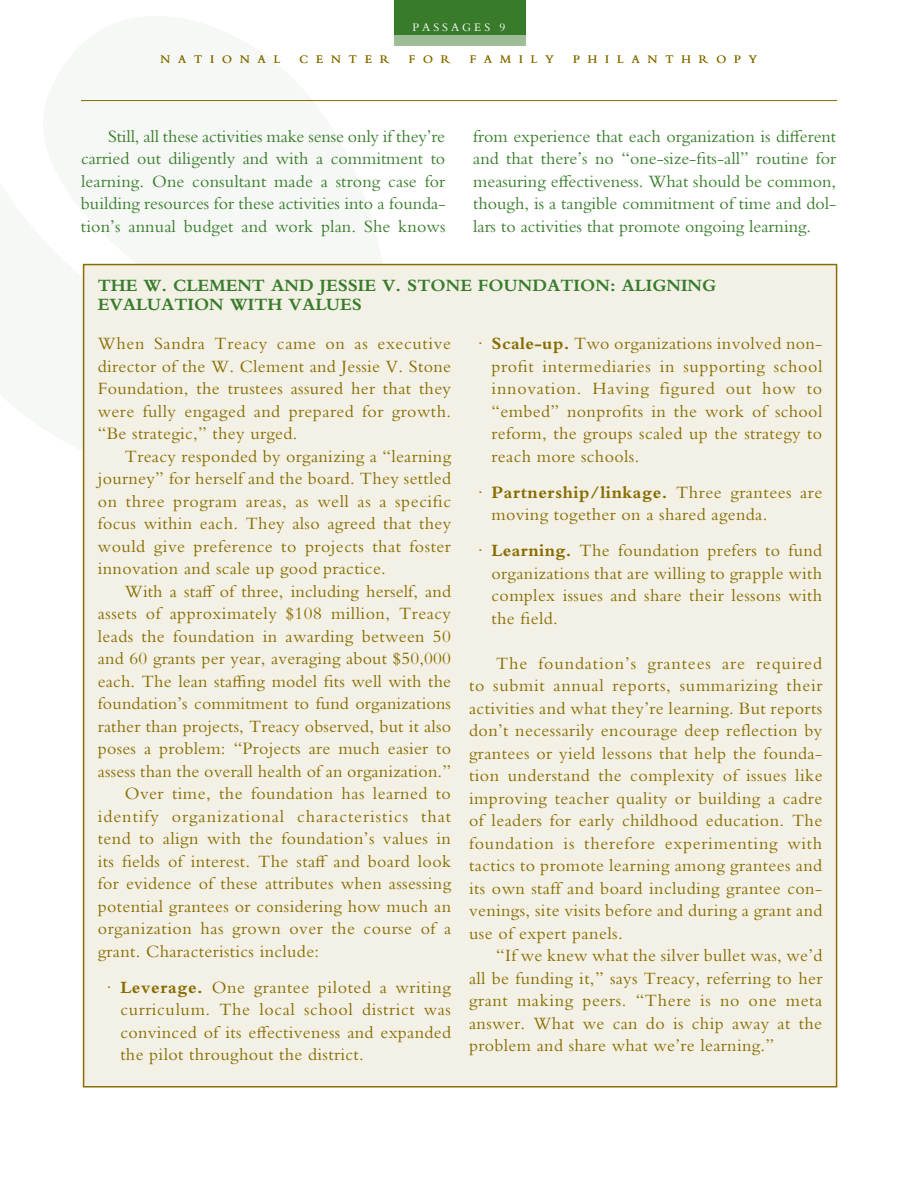
<style>
.page{position:relative;width:918px;height:1188px;background:#fff}
.page>*{position:absolute;margin:0;border:0;box-sizing:border-box;transform-origin:0 0}
.t1{font:18px/22.5px "Bembo Std";letter-spacing:.02em;color:#886d00;text-align:justify}
.t2{font:18px/22.5px "Bembo Std";color:#387c2b;text-align:justify}
.t3{font:700 18px/19.5px "Bembo Std";color:#387c2b}
.t4{font:18px "Bembo Std";letter-spacing:.055em;color:#886d00}
.t5{font:12px "Bembo Std";letter-spacing:.66em;color:#886d00}
.t6{font:12px "Bembo Std";letter-spacing:.25em;color:#fff}
.s1{font-weight:700}
</style>
<div class="page">
<svg style="left:0;top:16px;width:427px;height:539px;fill:#f5f8f4"></svg>
<hr style="left:81px;top:100px;width:756px;height:1px;background:#886d00">
<div style="left:394px;top:0;width:132px;height:45px;background:#9cbd95"></div>
<div style="left:394px;top:0;width:132px;height:35px;background:#387c2b"></div>
<div style="left:84px;top:265px;width:753px;height:822px;background:#f3f0e6"></div>
<p class="t6" style="left:413px;top:20px;width:94px">PASSAGES 9</p>
<p class="t5" style="left:161px;top:52px;width:121px">NATIONAL</p>
<p class="t5" style="left:300px;top:52px;width:92px">CENTER</p>
<p class="t5" style="left:409px;top:52px;width:43px">FOR</p>
<p class="t5" style="left:470px;top:52px;width:86px">FAMILY</p>
<p class="t5" style="left:573px;top:52px;width:186px">PHILANTHROPY</p>
<p class="t2" style="left:81px;top:124px;width:366px;text-indent:27px">Still, all these activities make sense only if they’re carried out diligently and with a commitment to learning. One consultant made a strong case for building resources for these activities into a founda&shy;tion’s annual budget and work plan. She knows</p>
<p class="t2" style="left:473px;top:124px;width:365px">from experience that each organization is different and that there’s no “one-size-fits-all” routine for measuring effectiveness. What should be common, though, is a tangible commitment of time and dol&shy;lars to activities that promote ongoing learning.</p>
<p class="t3" style="left:98px;top:275px;width:620px">THE W. CLEMENT AND JESSIE V. STONE FOUNDATION: ALIGNING<br>EVALUATION WITH VALUES</p>
<p class="t1" style="left:98px;top:332px;width:355px">When Sandra Treacy came on as executive director of the W. Clement and Jessie V. Stone Foundation, the trustees assured her that they were fully engaged and prepared for growth. “Be strategic,” they urged.</p>
<p class="t1" style="left:98px;top:445px;width:355px;text-indent:27px">Treacy responded by organizing a “learning journey” for herself and the board. They settled on three program areas, as well as a specific focus within each. They also agreed that they would give preference to projects that foster innovation and scale up good practice.</p>
<p class="t1" style="left:125px;top:580px;width:328px">With a staff of three, including herself, and</p>
<p class="t1" style="left:98px;top:602px;width:355px">assets of approximately $108 million, Treacy</p>
<p class="t1" style="left:98px;top:625px;width:355px">leads the foundation in awarding between 50</p>
<p class="t1" style="left:98px;top:647px;width:355px">and 60 grants per year, averaging about $50,000</p>
<p class="t1" style="left:98px;top:670px;width:355px">each. The lean staffing model fits well with the</p>
<p class="t1" style="left:98px;top:692px;width:355px">foundation’s commitment to fund organizations</p>
<p class="t1" style="left:98px;top:715px;width:355px">rather than projects, Treacy observed, but it also</p>
<p class="t1" style="left:98px;top:737px;width:355px">poses a problem: “Projects are much easier to</p>
<p class="t1" style="left:98px;top:760px;width:355px">assess than the overall health of an organization.”</p>
<p class="t1" style="left:125px;top:782px;width:328px">Over time, the foundation has learned to</p>
<p class="t4" style="left:98px;top:806px;width:355px">identify organizational characteristics that</p>
<p class="t1" style="left:98px;top:827px;width:355px">tend to align with the foundation’s values in</p>
<p class="t1" style="left:98px;top:850px;width:355px">its fields of interest. The staff and board look</p>
<p class="t1" style="left:98px;top:872px;width:355px">for evidence of these attributes when assessing</p>
<p class="t1" style="left:98px;top:895px;width:355px">potential grantees or considering how much an</p>
<p class="t1" style="left:98px;top:917px;width:355px">organization has grown over the course of a</p>
<p class="t1" style="left:98px;top:940px;width:223px">grant. Characteristics include:</p>
<p class="t1" style="left:120px;top:976px;width:332px;text-indent:-14px">· <span class="s1">Leverage.</span> One grantee piloted a writing curriculum. The local school district was convinced of its effectiveness and expanded the pilot throughout the district.</p>
<p class="t1" style="left:492px;top:332px;width:333px;text-indent:-14px">· <span class="s1">Scale-up.</span> Two organizations involved non&shy;profit intermediaries in supporting school innovation. Having figured out how to “embed” nonprofits in the work of school reform, the groups scaled up the strategy to reach more schools.</p>
<p class="t1" style="left:492px;top:481px;width:332px;text-indent:-14px">· <span class="s1">Partnership/linkage.</span> Three grantees are moving together on a shared agenda.</p>
<p class="t1" style="left:492px;top:539px;width:332px;text-indent:-13px">· <span class="s1">Learning.</span> The foundation prefers to fund organizations that are willing to grapple with complex issues and share their lessons with the field.</p>
<p class="t1" style="left:469px;top:652px;width:355px;text-indent:27px">The foundation’s grantees are required to submit annual reports, summarizing their activities and what they’re learning. But reports don’t necessarily encourage deep reflection by grantees or yield lessons that help the founda&shy;tion understand the complexity of issues like improving teacher quality or building a cadre of leaders for early childhood education. The foundation is therefore experimenting with tactics to promote learning among grantees and its own staff and board including grantee con&shy;venings, site visits before and during a grant and use of expert panels.</p>
<p class="t1" style="left:469px;top:944px;width:355px;text-indent:27px">“If we knew what the silver bullet was, we’d all be funding it,” says Treacy, referring to her grant making peers. “There is no one meta answer. What we can do is chip away at the problem and share what we’re learning.”</p>
</div>
